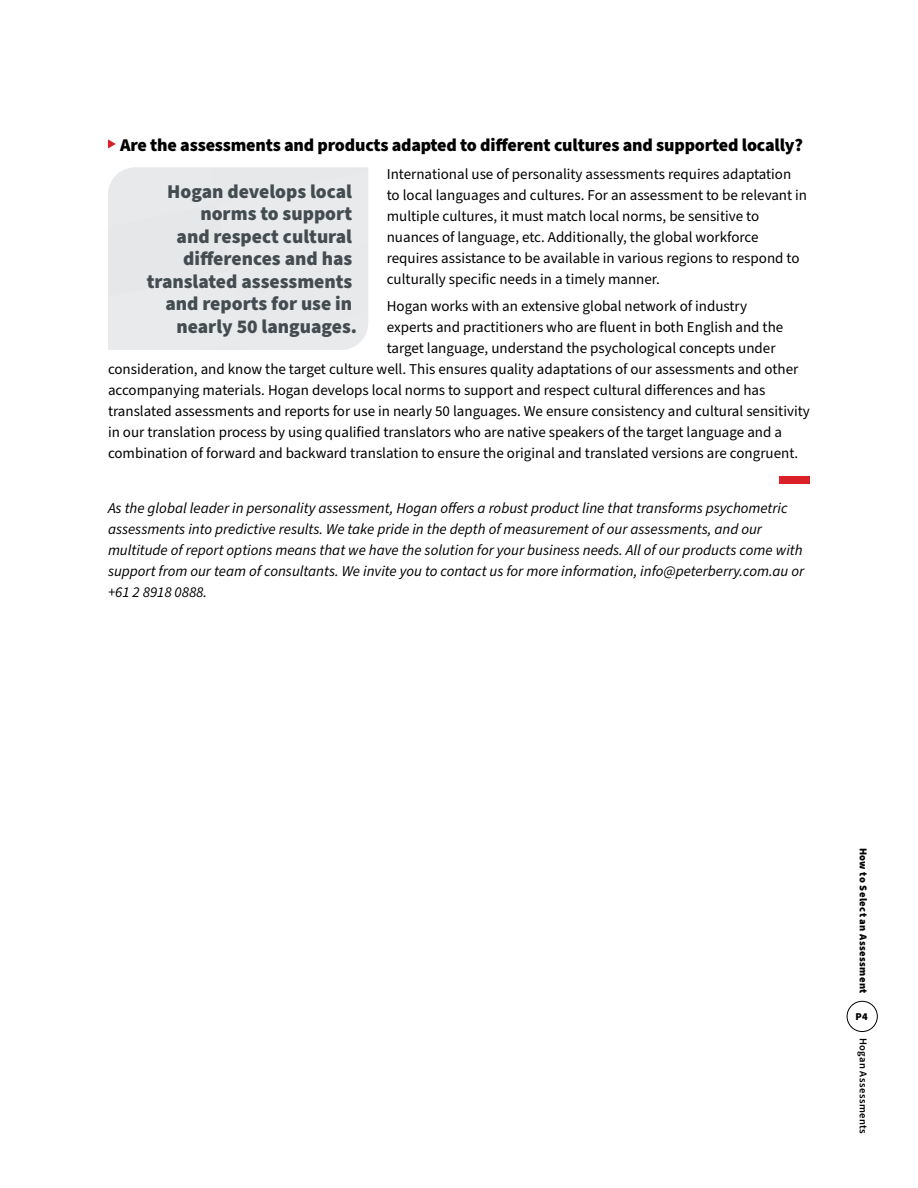
<style>
.page{position:relative;width:918px;height:1188px;background:#fff}
.page>*{position:absolute;margin:0;border:0;box-sizing:border-box;transform-origin:0 0}
.t1{font:900 19.5px/22.5px "Source Sans Pro";color:#434c51;text-align:right}
.t2{font:900 18px "Source Sans Pro";letter-spacing:-.01em;color:#000}
.t3{font:15px/21px "Source Sans Pro";color:#000}
.t4{font:italic 15px/21px "Source Sans Pro";color:#000}
.t5{font:900 10.5px "Source Sans Pro";letter-spacing:.04em;color:#000}
.t6{font:600 10.5px "Source Sans Pro";letter-spacing:.04em;color:#000}
</style>
<div class="page">
<div style="left:847px;top:1001px;width:31px;height:31px;border:1px solid #000;border-radius:50%"></div>
<svg style="left:108px;top:139px;width:8px;height:9px"></svg>
<div style="left:108px;top:167px;width:260px;height:183px;background:#e8e9ea"></div>
<div style="left:779px;top:476px;width:31px;height:7px;background:#da2128"></div>
<p class="t2" style="left:120px;top:132px;width:684px">Are the assessments and products adapted to different cultures and supported locally?</p>
<p class="t3" style="left:387px;top:164px;width:422px">International use of personality assessments requires adaptation to local languages and cultures. For an assessment to be relevant in multiple cultures, it must match local norms, be sensitive to nuances of language, etc. Additionally, the global workforce requires assistance to be available in various regions to respond to culturally specific needs in a timely manner.</p>
<p class="t3" style="left:387px;top:296px;width:362px">Hogan works with an extensive global network of industry</p>
<p class="t3" style="left:387px;top:317px;width:398px">experts and practitioners who are fluent in both English and the</p>
<p class="t3" style="left:387px;top:338px;width:390px">target language, understand the psychological concepts under</p>
<p class="t3" style="left:108px;top:359px;width:692px">consideration, and know the target culture well. This ensures quality adaptations of our assessments and other</p>
<p class="t3" style="left:108px;top:380px;width:659px">accompanying materials. Hogan develops local norms to support and respect cultural differences and has</p>
<p class="t3" style="left:108px;top:401px;width:703px">translated assessments and reports for use in nearly 50 languages. We ensure consistency and cultural sensitivity</p>
<p class="t3" style="left:108px;top:422px;width:676px">in our translation process by using qualified translators who are native speakers of the target language and a</p>
<p class="t3" style="left:108px;top:443px;width:692px">combination of forward and backward translation to ensure the original and translated versions are congruent.</p>
<h1 class="t1" style="left:147px;top:181px;width:212px">Hogan develops local norms to support<br>and respect cultural differences and has translated assessments and reports for use in nearly 50 languages.</h1>
<p class="t4" style="left:108px;top:498px;width:698px">As the global leader in personality assessment, Hogan offers a robust product line that transforms psychometric assessments into predictive results. We take pride in the depth of measurement of our assessments, and our multitude of report options means that we have the solution for your business needs. All of our products come with support from our team of consultants. We invite you to contact us for more information, info@peterberry.com.au or +61 2 8918 0888.</p>
<p class="t5" style="left:871px;top:848px;width:147px;rotate:90deg">How to Select an Assessment</p>
<p class="t5" style="left:856px;top:1009px;width:14px">P4</p>
<p class="t6" style="left:870px;top:1038px;width:98px;rotate:90deg">Hogan Assessments</p>
</div>
